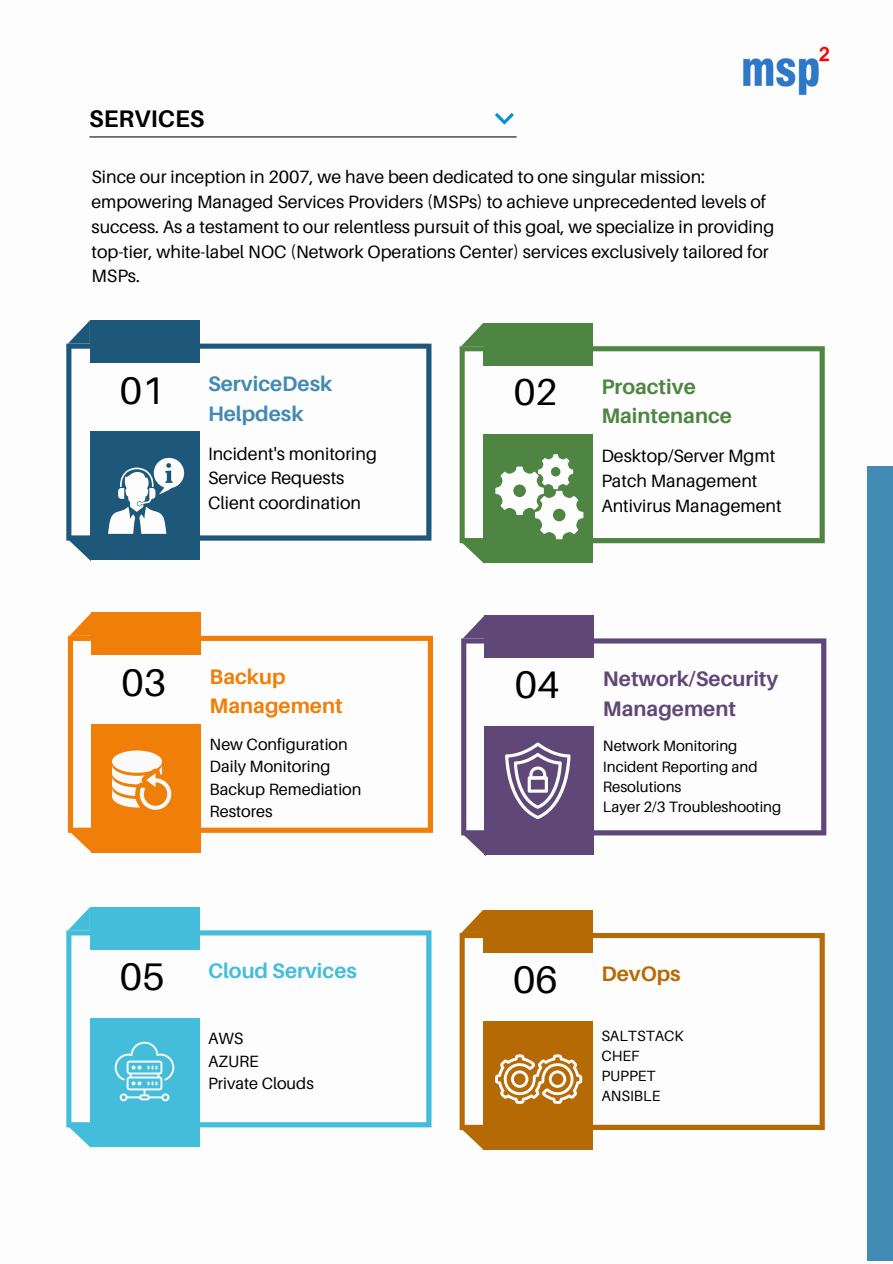
<style>
.page{position:relative;width:893px;height:1264px;background:#fff}
.page>*{position:absolute;margin:0;border:0;box-sizing:border-box;transform-origin:0 0}
.t1{font:38.4px "Aileron";color:#000}
.t2{font:37.5px "Aileron";color:#000}
.t3{font:700 24px "Aileron";color:#000}
.t4{font:700 21px/29.2px "Aileron";color:#5f4877}
.t5{font:700 21px "Aileron";color:#4e8542}
.t6{font:700 21px "Aileron";color:#418ab3}
.t7{font:700 21px "Aileron";color:#ef7f08}
.t8{font:700 21px "Aileron";color:#44bddb}
.t9{font:700 21px "Aileron";color:#b66a05}
.t10{font:17.85px/24.8px "Aileron";color:#000}
.t11{font:16.35px "Aileron";color:#000}
.t12{font:15px/20.2px "Aileron";color:#000}
.t13{font:14.85px "Aileron";color:#000}
</style>
<div class="page">
<svg style="left:66px;top:343px;width:365px;height:197px"></svg>
<div style="left:90px;top:320px;width:109px;height:43px;background:#1d587b"></div>
<div style="left:90px;top:431px;width:109px;height:129px;background:#1d587b"></div>
<svg style="left:68px;top:320px;width:22px;height:23px"></svg>
<svg style="left:68px;top:539px;width:23px;height:22px"></svg>
<svg style="left:459px;top:346px;width:365px;height:197px"></svg>
<div style="left:483px;top:323px;width:109px;height:43px;background:#4e8542"></div>
<div style="left:483px;top:434px;width:109px;height:128px;background:#4e8542"></div>
<svg style="left:461px;top:323px;width:22px;height:23px"></svg>
<svg style="left:461px;top:542px;width:23px;height:22px"></svg>
<svg style="left:68px;top:636px;width:365px;height:196px"></svg>
<div style="left:91px;top:612px;width:110px;height:43px;background:#ef7f08"></div>
<div style="left:91px;top:723px;width:110px;height:129px;background:#ef7f08"></div>
<svg style="left:70px;top:613px;width:21px;height:22px"></svg>
<svg style="left:69px;top:831px;width:24px;height:22px"></svg>
<svg style="left:461px;top:638px;width:365px;height:197px"></svg>
<div style="left:485px;top:615px;width:109px;height:43px;background:#5f4877"></div>
<div style="left:485px;top:726px;width:109px;height:129px;background:#5f4877"></div>
<svg style="left:463px;top:615px;width:22px;height:23px"></svg>
<svg style="left:462px;top:834px;width:24px;height:22px"></svg>
<svg style="left:66px;top:930px;width:365px;height:197px"></svg>
<div style="left:90px;top:907px;width:109px;height:42px;background:#44bddb"></div>
<div style="left:90px;top:1018px;width:109px;height:128px;background:#44bddb"></div>
<svg style="left:68px;top:907px;width:22px;height:23px"></svg>
<svg style="left:68px;top:1125px;width:23px;height:23px"></svg>
<svg style="left:459px;top:933px;width:365px;height:196px"></svg>
<div style="left:483px;top:909px;width:109px;height:43px;background:#b66a05"></div>
<div style="left:483px;top:1020px;width:109px;height:129px;background:#b66a05"></div>
<svg style="left:461px;top:910px;width:22px;height:23px"></svg>
<svg style="left:461px;top:1128px;width:23px;height:22px"></svg>
<div style="left:867px;top:466px;width:25px;height:794px;background:#418ab3"></div>
<hr style="left:90px;top:136px;width:426px;height:1px;background:#0b1623">
<svg style="left:495px;top:113px;width:19px;height:12px"></svg>
<svg style="left:115px;top:1041px;width:59px;height:60px"></svg>
<svg style="left:495px;top:1054px;width:87px;height:49px"></svg>
<svg style="left:112px;top:750px;width:60px;height:60px"></svg>
<svg style="left:505px;top:742px;width:65px;height:77px"></svg>
<svg style="left:108px;top:458px;width:76px;height:76px"></svg>
<svg style="left:495px;top:454px;width:88px;height:85px"></svg>
<img style="left:743px;top:46px;width:86px;height:50px">
<p class="t3" style="left:89px;top:104px;width:117px">SERVICES</p>
<p class="t10" style="left:91px;top:164px;width:684px">Since our inception in 2007, we have been dedicated to one singular mission: empowering Managed Services Providers (MSPs) to achieve unprecedented levels of success. As a testament to our relentless pursuit of this goal, we specialize in providing top-tier, white-label NOC (Network Operations Center) services exclusively tailored for MSPs.</p>
<p class="t1" style="left:120px;top:366px;width:46px">01</p>
<p class="t6" style="left:208px;top:371px;width:126px">ServiceDesk</p>
<p class="t6" style="left:208px;top:400px;width:97px">Helpdesk</p>
<p class="t10" style="left:208px;top:440px;width:170px">Incident's monitoring</p>
<p class="t10" style="left:208px;top:465px;width:138px">Service Requests</p>
<p class="t10" style="left:208px;top:490px;width:154px">Client coordination</p>
<p class="t1" style="left:121px;top:658px;width:46px">03</p>
<p class="t7" style="left:209px;top:663px;width:77px">Backup</p>
<p class="t7" style="left:209px;top:692px;width:134px">Management</p>
<p class="t11" style="left:209px;top:734px;width:140px">New Configuration</p>
<p class="t11" style="left:209px;top:756px;width:122px">Daily Monitoring</p>
<p class="t11" style="left:209px;top:778px;width:153px">Backup Remediation</p>
<p class="t11" style="left:209px;top:801px;width:64px">Restores</p>
<p class="t1" style="left:120px;top:953px;width:46px">05</p>
<p class="t8" style="left:208px;top:957px;width:150px">Cloud Services</p>
<p class="t11" style="left:208px;top:1028px;width:37px">AWS</p>
<p class="t11" style="left:208px;top:1050px;width:52px">AZURE</p>
<p class="t11" style="left:208px;top:1073px;width:107px">Private Clouds</p>
<p class="t2" style="left:513px;top:369px;width:45px">02</p>
<p class="t5" style="left:601px;top:374px;width:96px">Proactive</p>
<p class="t5" style="left:601px;top:403px;width:132px">Maintenance</p>
<p class="t10" style="left:601px;top:443px;width:175px">Desktop/Server Mgmt</p>
<p class="t10" style="left:601px;top:468px;width:158px">Patch Management</p>
<p class="t10" style="left:601px;top:492px;width:182px">Antivirus Management</p>
<p class="t1" style="left:514px;top:661px;width:46px">04</p>
<p class="t4" style="left:603px;top:664px;width:177px">Network/Security<br>Management</p>
<p class="t12" style="left:603px;top:735px;width:136px">Network Monitoring</p>
<p class="t12" style="left:603px;top:756px;width:156px">Incident Reporting and<br>Resolutions</p>
<p class="t12" style="left:603px;top:796px;width:180px">Layer 2/3 Troubleshooting</p>
<p class="t1" style="left:513px;top:955px;width:46px">06</p>
<p class="t9" style="left:601px;top:960px;width:81px">DevOps</p>
<p class="t13" style="left:601px;top:1026px;width:84px">SALTSTACK</p>
<p class="t13" style="left:601px;top:1046px;width:40px">CHEF</p>
<p class="t13" style="left:601px;top:1066px;width:56px">PUPPET</p>
<p class="t13" style="left:601px;top:1087px;width:61px">ANSIBLE</p>
</div>
